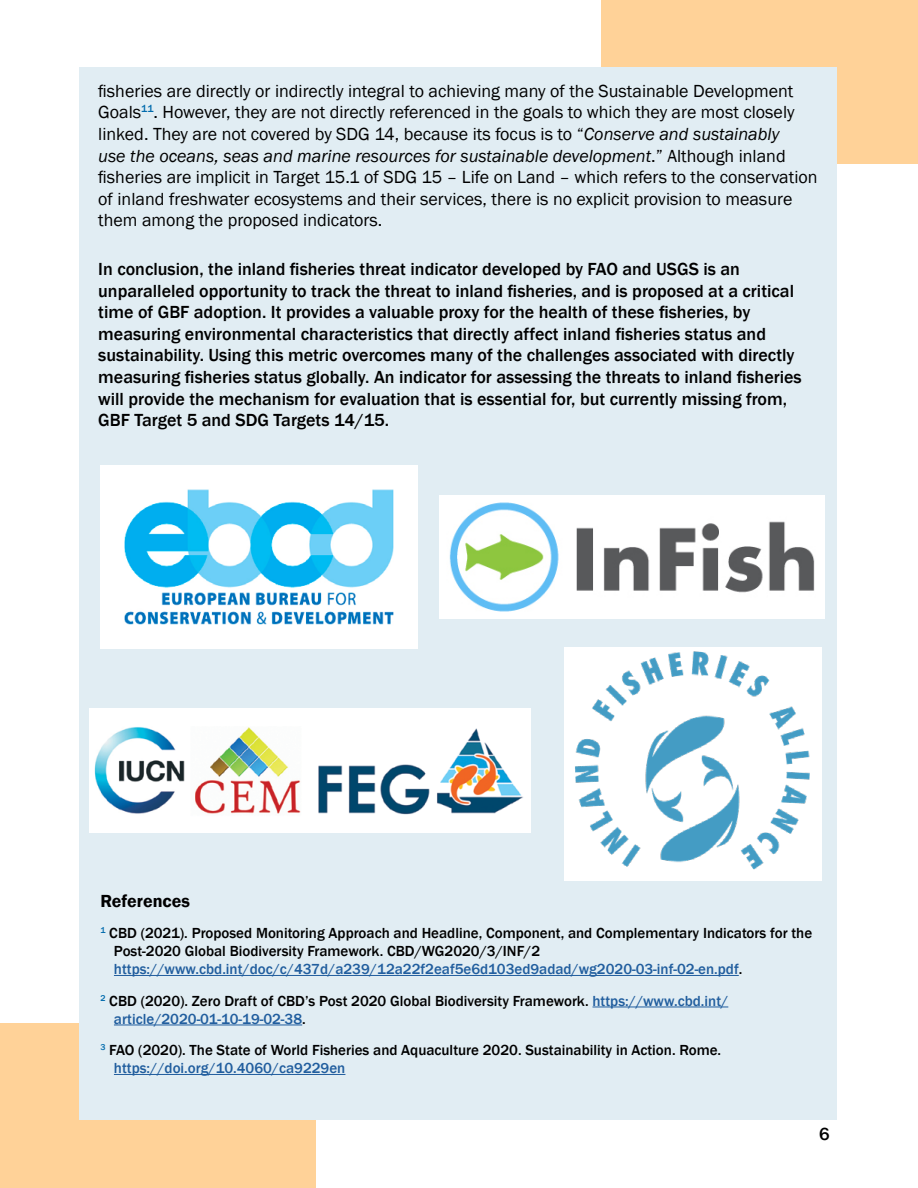
<style>
.page{position:relative;width:918px;height:1188px;background:#fff}
.page>*{position:absolute;margin:0;border:0;box-sizing:border-box;transform-origin:0 0}
.t1{font:500 18px/21.6px "Franklin Gothic";color:#000}
.t2{font:18px/21.6px "Franklin Gothic";color:#000}
.t3{font:600 18px "Franklin Gothic";color:#000}
.t4{font:500 15px/18px "Franklin Gothic";color:#000}
.s1{font-style:italic}
.s2{color:#215e9e}
</style>
<div class="page">
<div style="left:0;top:1023px;width:316px;height:164px;background:#ffd298"></div>
<div style="left:601px;top:0;width:316px;height:163px;background:#ffd298"></div>
<div style="left:80px;top:67px;width:757px;height:1053px;background:#e1edf3"></div>
<img style="left:100px;top:465px;width:318px;height:184px">
<img style="left:89px;top:709px;width:441px;height:123px">
<img style="left:439px;top:496px;width:385px;height:123px">
<img style="left:564px;top:647px;width:258px;height:234px">
<hr style="left:114px;top:975px;width:625px;height:1px;background:#215e9e">
<hr style="left:593px;top:1007px;width:135px;height:1px;background:#215e9e">
<hr style="left:114px;top:1025px;width:188px;height:1px;background:#215e9e">
<hr style="left:114px;top:1074px;width:231px;height:1px;background:#215e9e">
<p class="t2" style="left:98px;top:80px;width:721px">fisheries are directly or indirectly integral to achieving many of the Sustainable Development Goals<sup>11</sup>. However, they are not directly referenced in the goals to which they are most closely linked. They are not covered by SDG 14, because its focus is to “<span class="s1">Conserve and sustainably<br>use the oceans, seas and marine resources for sustainable development</span>.” Although inland fisheries are implicit in Target 15.1 of SDG 15 – Life on Land – which refers to the conservation of inland freshwater ecosystems and their services, there is no explicit provision to measure them among the proposed indicators.</p>
<p class="t1" style="left:98px;top:258px;width:705px">In conclusion, the inland fisheries threat indicator developed by FAO and USGS is an unparalleled opportunity to track the threat to inland fisheries, and is proposed at a critical time of GBF adoption. It provides a valuable proxy for the health of these fisheries, by measuring environmental characteristics that directly affect inland fisheries status and sustainability. Using this metric overcomes many of the challenges associated with directly measuring fisheries status globally. An indicator for assessing the threats to inland fisheries will provide the mechanism for evaluation that is essential for, but currently missing from, GBF Target 5 and SDG Targets 14/15.</p>
<p class="t3" style="left:100px;top:890px;width:91px">References</p>
<p class="t4" style="left:114px;top:925px;width:700px;text-indent:-13px"><sup>1</sup> CBD (2021). Proposed Monitoring Approach and Headline, Component, and Complementary Indicators for the<br>Post-2020 Global Biodiversity Framework. CBD/WG2020/3/INF/2 <span class="s2">https://www.cbd.int/doc/c/437d/a239/12a22f2eaf5e6d103ed9adad/wg2020-03-inf-02-en.pdf</span>.</p>
<p class="t4" style="left:114px;top:992px;width:616px;text-indent:-13px"><sup>2</sup> CBD (2020). Zero Draft of CBD’s Post 2020 Global Biodiversity Framework. <span class="s2">https://www.cbd.int/ article/2020-01-10-19-02-38</span>.</p>
<p class="t4" style="left:114px;top:1042px;width:609px;text-indent:-13px"><sup>3</sup> FAO (2020). The State of World Fisheries and Aquaculture 2020. Sustainability in Action. Rome. <span class="s2">https://doi.org/10.4060/ca9229en</span></p>
<p class="t1" style="left:819px;top:1124px;width:12px">6</p>
</div>
